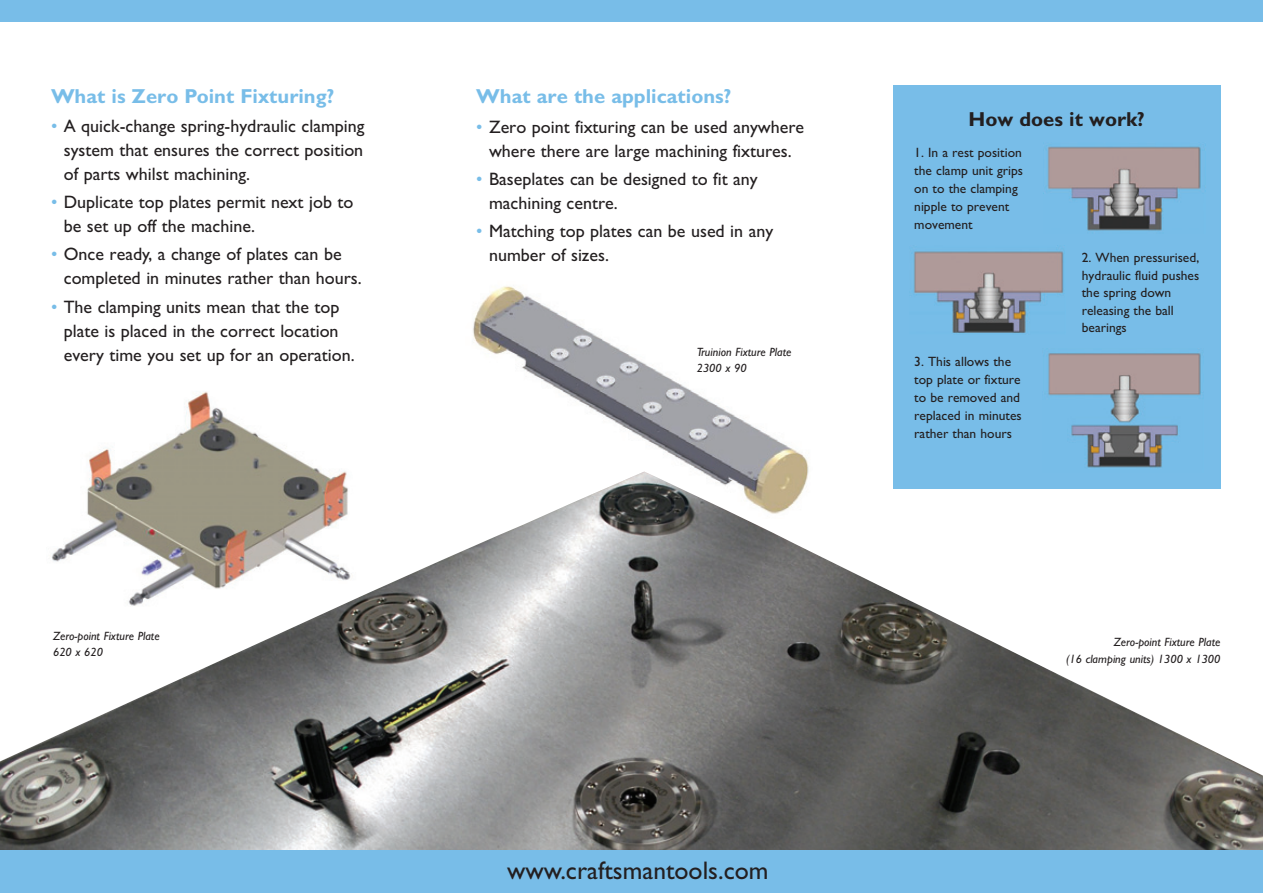
<style>
.page{position:relative;width:1263px;height:893px;background:#fff}
.page>*{position:absolute;margin:0;border:0;box-sizing:border-box;transform-origin:0 0}
.t1{font:25.5px "Gentle Sans";color:#231f20}
.t2{font:700 20.25px "Gentle Sans";color:#78bde8}
.t3{font:700 20.25px "Gentle Sans";color:#231f20}
.t4{font:18px/24px "Gentle Sans";color:#231f20}
.t5{font:13.5px/18px "Gentle Sans";color:#231f20}
.t6{font:italic 12px/16.2px "Gentle Sans";color:#231f20}
.s1{color:#78bde8}
</style>
<div class="page">
<img style="left:0;top:472px;width:1263px;height:421px">
<img style="left:1044px;top:143px;width:161px;height:91px">
<img style="left:909px;top:246px;width:157px;height:89px">
<img style="left:1042px;top:349px;width:162px;height:123px">
<img style="left:464px;top:286px;width:352px;height:233px">
<img style="left:46px;top:391px;width:323px;height:222px">
<p class="t2" style="left:51px;top:89px;width:285px">What is Zero Point Fixturing?</p>
<p class="t4" style="left:64px;top:116px;width:302px;text-align:justify;text-indent:-13px"><span class="s1">•</span> A quick-change spring-hydraulic clamping system that ensures the correct position of parts whilst machining.</p>
<p class="t4" style="left:64px;top:192px;width:291px;text-indent:-13px"><span class="s1">•</span> Duplicate top plates permit next job to be set up off the machine.</p>
<p class="t4" style="left:64px;top:244px;width:299px;text-indent:-13px"><span class="s1">•</span> Once ready, a change of plates can be completed in minutes rather than hours.</p>
<p class="t4" style="left:64px;top:297px;width:292px;text-indent:-13px"><span class="s1">•</span> The clamping units mean that the top plate is placed in the correct location every time you set up for an operation.</p>
<p class="t6" style="left:53px;top:629px;width:108px">Zero-point Fixture Plate<br>620 x 620</p>
<p class="t2" style="left:476px;top:89px;width:257px">What are the applications?</p>
<p class="t4" style="left:476px;top:116px;width:329px;text-align:center"><span class="s1">•</span> Zero point fixturing can be used anywhere where there are large machining fixtures.</p>
<p class="t4" style="left:489px;top:169px;width:270px;text-indent:-13px"><span class="s1">•</span> Baseplates can be designed to fit any machining centre.</p>
<p class="t4" style="left:489px;top:221px;width:286px;text-indent:-13px"><span class="s1">•</span> Matching top plates can be used in any number of sizes.</p>
<p class="t6" style="left:697px;top:345px;width:96px">Truinion Fixture Plate<br>2300 x 90</p>
<h1 class="t1" style="left:507px;top:861px;width:263px">www.craftsmantools.com</h1>
<p class="t3" style="left:968px;top:112px;width:178px">How does it work?</p>
<p class="t5" style="left:914px;top:145px;width:110px">1. In a rest position the clamp unit grips on to the clamping nipple to prevent movement</p>
<p class="t5" style="left:914px;top:353px;width:109px">3. This allows the top plate or fixture to be removed and replaced in minutes rather than hours</p>
<p class="t5" style="left:1082px;top:250px;width:119px;line-height:17.5px">2. When pressurised, hydraulic fluid pushes the spring down releasing the ball bearings</p>
<p class="t6" style="left:1066px;top:635px;width:156px;text-align:right">Zero-point Fixture Plate<br>(16 clamping units) 1300 x 1300</p>
</div>
